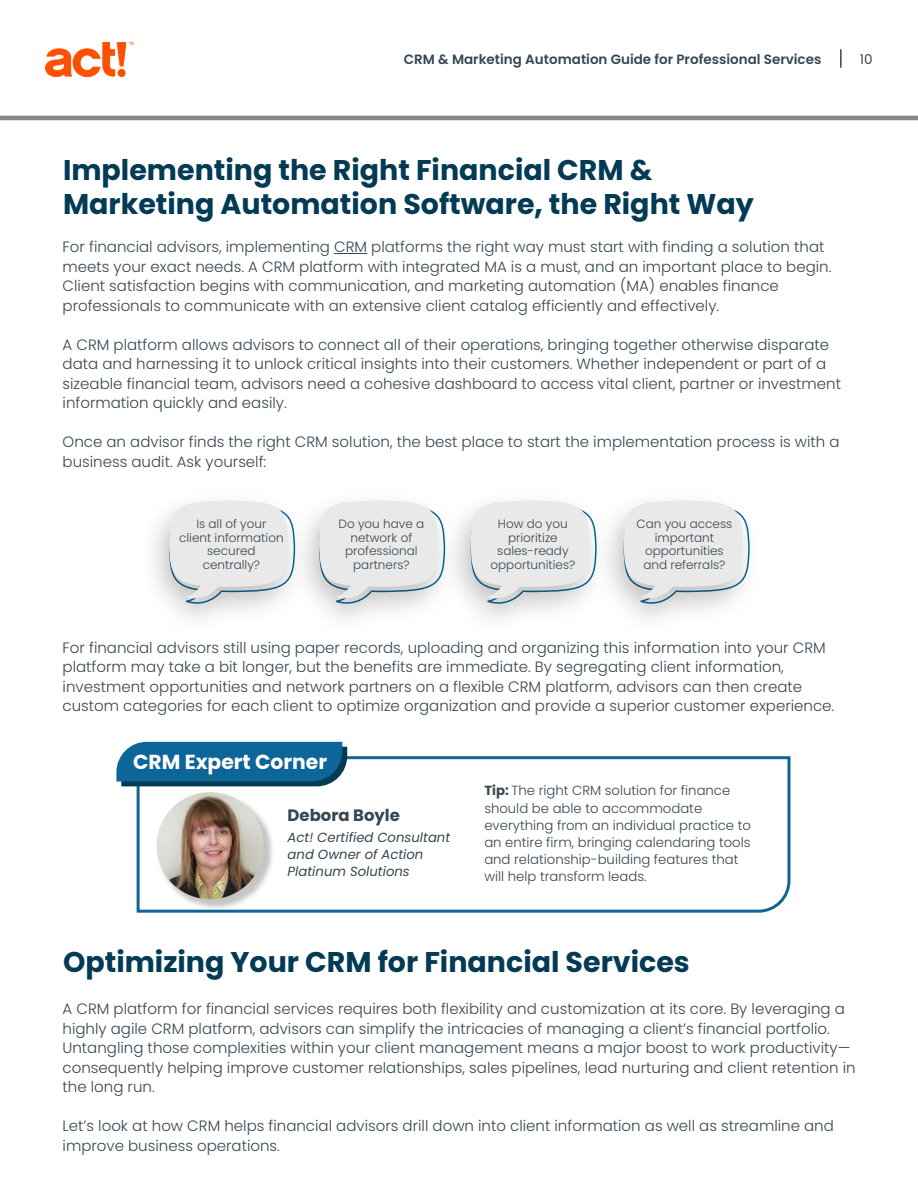
<style>
.page{position:relative;width:918px;height:1188px;background:#fff}
.page>*{position:absolute;margin:0;border:0;box-sizing:border-box;transform-origin:0 0}
.t1{font:700 28.5px/34.2px "Poppins";color:#033b55}
.t2{font:700 20.25px "Poppins";color:#fff}
.t3{font:700 16.5px "Poppins";color:#374650}
.t4{font:300 15px/19.5px "Poppins";color:#374650}
.t5{font:600 13.5px "Poppins";color:#374650}
.t6{font:13.5px "Poppins";color:#374650}
.t7{font:300 13.2px/17.2px "Poppins";color:#374650}
.t8{font:italic 13.2px/17.2px "Poppins";color:#374650}
.t9{font:300 12px/13.5px "Poppins";color:#374650;text-align:center}
.s1{font-weight:700}
</style>
<div class="page">
<img style="left:45px;top:42px;width:88px;height:35px">
<svg style="left:840px;top:49px;width:2px;height:19px"></svg>
<hr style="left:0;top:116px;width:918px;height:4px;background:#888880">
<svg style="left:168px;top:501px;width:113px;height:105px;background:#e3e4e5"></svg>
<img style="left:281px;top:500px;width:135px;height:120px">
<svg style="left:318px;top:501px;width:115px;height:105px;background:#e3e4e5"></svg>
<img style="left:433px;top:500px;width:134px;height:120px">
<svg style="left:470px;top:501px;width:116px;height:105px;background:#e3e4e5"></svg>
<img style="left:586px;top:500px;width:134px;height:120px">
<svg style="left:623px;top:501px;width:127px;height:105px;background:#e2e4e5"></svg>
<svg style="left:135px;top:755px;width:656px;height:158px"></svg>
<svg style="left:116px;top:742px;width:231px;height:44px;background:#176694"></svg>
<img style="left:156px;top:790px;width:121px;height:123px">
<img style="left:157px;top:792px;width:107px;height:107px;border-radius:54px">
<hr style="left:334px;top:253px;width:33px;height:1px;background:#374650">
<p class="t5" style="left:404px;top:51px;width:419px">CRM &amp; Marketing Automation Guide for Professional Services</p>
<p class="t6" style="left:860px;top:49px;width:14px">10</p>
<h1 class="t1" style="left:63px;top:153px;width:692px">Implementing the Right Financial CRM &amp;<br>Marketing Automation Software, the Right Way</h1>
<p class="t4" style="left:63px;top:237px;width:770px">For financial advisors, implementing CRM platforms the right way must start with finding a solution that meets your exact needs. A CRM platform with integrated MA is a must, and an important place to begin.<br>Client satisfaction begins with communication, and marketing automation (MA) enables finance professionals to communicate with an extensive client catalog efficiently and effectively.</p>
<p class="t4" style="left:63px;top:335px;width:780px">A CRM platform allows advisors to connect all of their operations, bringing together otherwise disparate data and harnessing it to unlock critical insights into their customers. Whether independent or part of a sizeable financial team, advisors need a cohesive dashboard to access vital client, partner or investment information quickly and easily.</p>
<p class="t4" style="left:63px;top:432px;width:779px">Once an advisor finds the right CRM solution, the best place to start the implementation process is with a business audit. Ask yourself:</p>
<p class="t9" style="left:179px;top:517px;width:106px">Is all of your client information secured centrally?</p>
<p class="t9" style="left:339px;top:517px;width:87px">Do you have a network of professional partners?</p>
<p class="t9" style="left:490px;top:517px;width:86px">How do you prioritize sales-ready opportunities?</p>
<p class="t9" style="left:636px;top:517px;width:97px">Can you access important opportunities and referrals?</p>
<p class="t4" style="left:63px;top:638px;width:773px">For financial advisors still using paper records, uploading and organizing this information into your CRM platform may take a bit longer, but the benefits are immediate. By segregating client information, investment opportunities and network partners on a flexible CRM platform, advisors can then create custom categories for each client to optimize organization and provide a superior customer experience.</p>
<h2 class="t2" style="left:133px;top:750px;width:195px">CRM Expert Corner</h2>
<p class="t3" style="left:288px;top:806px;width:114px">Debora Boyle</p>
<p class="t8" style="left:288px;top:829px;width:164px">Act! Certified Consultant and Owner of Action<br>Platinum Solutions</p>
<p class="t7" style="left:484px;top:782px;width:268px"><span class="s1">Tip:</span> The right CRM solution for finance should be able to accommodate everything from an individual practice to an entire firm, bringing calendaring tools and relationship-building features that will help transform leads.</p>
<h1 class="t1" style="left:63px;top:945px;width:628px">Optimizing Your CRM for Financial Services</h1>
<p class="t4" style="left:63px;top:999px;width:795px">A CRM platform for financial services requires both flexibility and customization at its core. By leveraging a highly agile CRM platform, advisors can simplify the intricacies of managing a client’s financial portfolio.<br>Untangling those complexities within your client management means a major boost to work productivity— consequently helping improve customer relationships, sales pipelines, lead nurturing and client retention in the long run.</p>
<p class="t4" style="left:63px;top:1116px;width:773px">Let’s look at how CRM helps financial advisors drill down into client information as well as streamline and improve business operations.</p>
</div>
